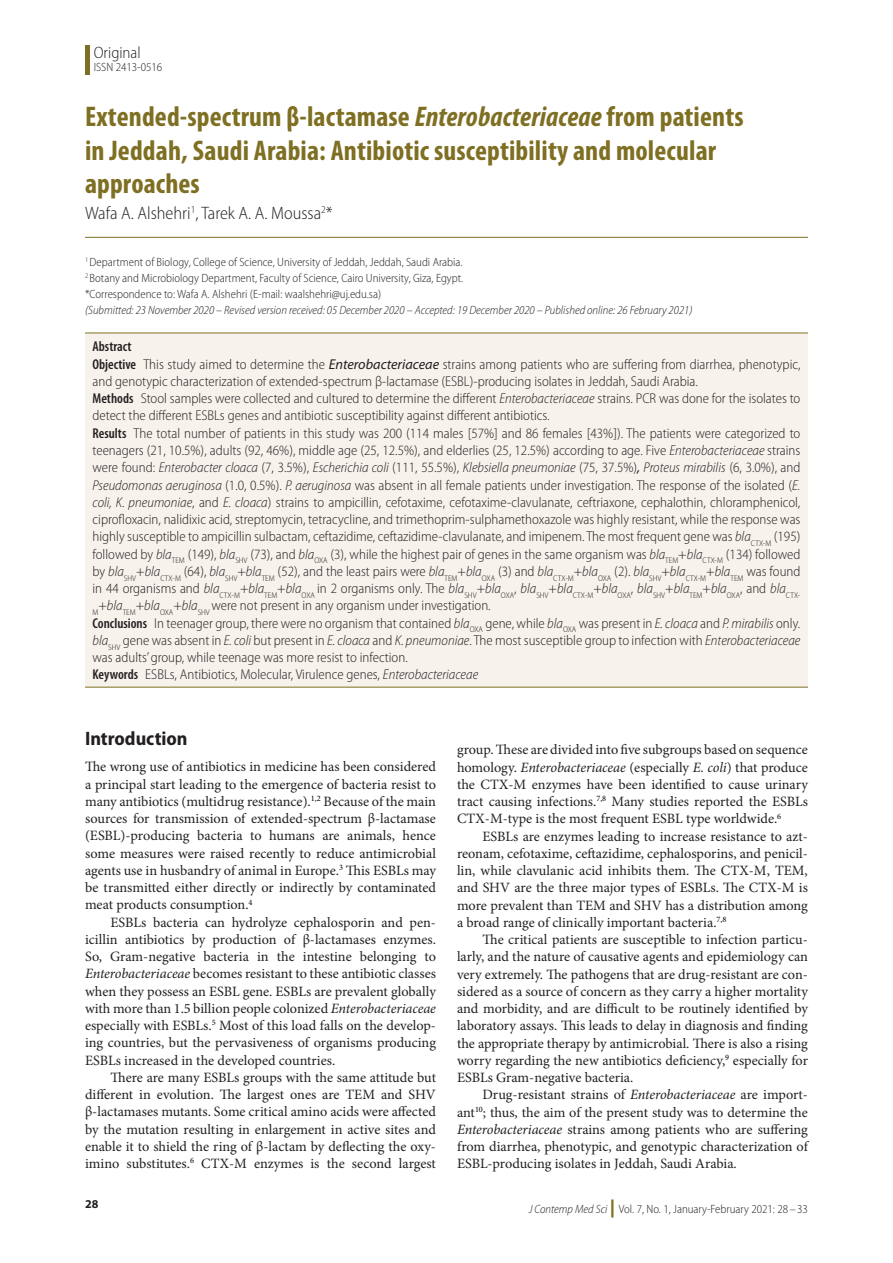
<style>
.page{position:relative;width:893px;height:1263px;background:#fff}
.page>*{position:absolute;margin:0;border:0;box-sizing:border-box;transform-origin:0 0}
.AT{font:700 condensed 28.5px/33.8px "Myriad Pro";letter-spacing:.005em;color:#7e6f22}
.t1{font:700 semi-condensed 19.5px "Myriad Pro";color:#231f20}
.AU{font:300 semi-condensed 18px "Myriad Pro";color:#231f20}
.t2{font:300 semi-condensed 16.5px "Myriad Pro";color:#231f20}
.ABS{font:300 semi-condensed 14.25px/17.2px "Myriad Pro";color:#231f20}
.Para{font:14.25px/17.2px "Minion Pro";color:#231f20;text-align:justify}
.Para-FL{font:14.25px/17.2px "Minion Pro";letter-spacing:-.005em;color:#231f20;text-align:justify}
.ABS-2{font:600 condensed 14.25px "Myriad Pro";color:#231f20}
.AFF{font:300 semi-condensed 12px "Myriad Pro";color:#231f20}
.AFF-2{font:italic 300 semi-condensed 12px "Myriad Pro";color:#231f20}
.t3{font:700 12px "Myriad Pro";color:#231f20}
.s1{font-style:italic}
.s2{font-weight:600;font-stretch:condensed}
.s3{font-weight:400;font-style:italic;font-stretch:normal}
.s4{font-weight:900;font-stretch:normal;font-size:18px;color:#7e6f22}
</style>
<div class="page">
<div style="left:85px;top:45px;width:5px;height:30px;background:#7e6f22"></div>
<hr style="left:85px;top:237px;width:723px;height:1px;background:#7e6f22">
<div style="left:85px;top:333px;width:723px;height:354px;background:#f7f2ec"></div>
<hr style="left:85px;top:687px;width:723px;height:1px;background:#7e6f22">
<hr style="left:85px;top:332px;width:723px;height:1px;background:#7e6f22">
<p class="t2" style="left:94px;top:42px;width:49px">Original</p>
<p class="AFF" style="left:94px;top:60px;width:70px">ISSN 2413-0516</p>
<p class="AT" style="left:85px;top:99px;width:660px">Extended-spectrum β-lactamase <span class="s1">Enterobacteriaceae</span> from patients in Jeddah, Saudi Arabia: Antibiotic susceptibility and molecular approaches</p>
<p class="AU" style="left:85px;top:202px;width:249px">Wafa A. Alshehri<sup>1</sup>, Tarek A. A. Moussa<sup>2</sup>*</p>
<p class="AFF" style="left:85px;top:255px;width:379px"><sup>1</sup> Department of Biology, College of Science, University of Jeddah, Jeddah, Saudi Arabia.</p>
<p class="AFF" style="left:85px;top:271px;width:380px"><sup>2</sup> Botany and Microbiology Department, Faculty of Science, Cairo University, Giza, Egypt.</p>
<p class="AFF" style="left:85px;top:287px;width:298px">*Correspondence to: Wafa A. Alshehri (E-mail: waalshehri@uj.edu.sa)</p>
<p class="AFF-2" style="left:85px;top:303px;width:609px">(Submitted: 23 November 2020 – Revised version received: 05 December 2020 – Accepted: 19 December 2020 – Published online: 26 February 2021)</p>
<p class="ABS-2" style="left:93px;top:338px;width:41px">Abstract</p>
<p class="ABS" style="left:93px;top:355px;width:709px"><span class="s2">Objective</span> This study aimed to determine the <span class="s3">Enterobacteriaceae</span> strains among patients who are suffering from diarrhea, phenotypic, and genotypic characterization of extended-spectrum β-lactamase (ESBL)-producing isolates in Jeddah, Saudi Arabia.</p>
<p class="ABS" style="left:93px;top:390px;width:709px"><span class="s2">Methods</span> Stool samples were collected and cultured to determine the different <span class="s1">Enterobacteriaceae</span> strains. PCR was done for the isolates to detect the different ESBLs genes and antibiotic susceptibility against different antibiotics.</p>
<p class="ABS" style="left:93px;top:424px;width:709px;text-align:justify"><span class="s2">Results</span> The total number of patients in this study was 200 (114 males [57%] and 86 females [43%]). The patients were categorized to teenagers (21, 10.5%), adults (92, 46%), middle age (25, 12.5%), and elderlies (25, 12.5%) according to age. Five <span class="s1">Enterobacteriaceae</span> strains were found: <span class="s1">Enterobacter cloaca</span> (7, 3.5%), <span class="s1">Escherichia coli</span> (111, 55.5%), <span class="s1">Klebsiella pneumoniae</span> (75, 37.5%)<span class="s3">,</span> <span class="s1">Proteus mirabilis</span> (6, 3.0%), and <span class="s1">Pseudomonas aeruginosa</span> (1.0, 0.5%). <span class="s1">P. aeruginosa</span> was absent in all female patients under investigation. The response of the isolated (<span class="s1">E. coli, K. pneumoniae</span>, and <span class="s1">E. cloaca</span>) strains to ampicillin, cefotaxime, cefotaxime-clavulanate, ceftriaxone, cephalothin, chloramphenicol, ciprofloxacin, nalidixic acid, streptomycin, tetracycline, and trimethoprim-sulphamethoxazole was highly resistant, while the response was highly susceptible to ampicillin sulbactam, ceftazidime, ceftazidime-clavulanate, and imipenem. The most frequent gene was <span class="s1">bla</span><sub>CTX-M</sub> (195) followed by <span class="s1">bla</span><sub>TEM</sub> (149), <span class="s1">bla</span><sub>SHV</sub> (73), and <span class="s1">bla</span><sub>OXA</sub> (3), while the highest pair of genes in the same organism was <span class="s1">bla</span><sub>TEM</sub>+<span class="s1">bla</span><sub>CTX-M</sub> (134) followed by <span class="s1">bla</span><sub>SHV</sub>+<span class="s1">bla</span><sub>CTX-M</sub> (64), <span class="s1">bla</span><sub>SHV</sub>+<span class="s1">bla</span><sub>TEM</sub> (52), and the least pairs were <span class="s1">bla</span><sub>TEM</sub>+<span class="s1">bla</span><sub>OXA</sub> (3) and <span class="s1">bla</span><sub>CTX-M</sub>+<span class="s1">bla</span><sub>OXA</sub> (2). <span class="s1">bla</span><sub>SHV</sub>+<span class="s1">bla</span><sub>CTX-M</sub>+<span class="s1">bla</span><sub>TEM</sub> was found in 44 organisms and <span class="s1">bla</span><sub>CTX-M</sub>+<span class="s1">bla</span><sub>TEM</sub>+<span class="s1">bla</span><sub>OXA</sub> in 2 organisms only. The <span class="s1">bla</span><sub>SHV</sub>+<span class="s1">bla</span><sub>OXA</sub>, <span class="s1">bla</span><sub>SHV</sub>+<span class="s1">bla</span><sub>CTX-M</sub>+<span class="s1">bla</span><sub>OXA</sub>, <span class="s1">bla</span><sub>SHV</sub>+<span class="s1">bla</span><sub>TEM</sub>+<span class="s1">bla</span><sub>OXA</sub>, and <span class="s1">bla</span><sub>CTX-M</sub>+<span class="s1">bla</span><sub>TEM</sub>+<span class="s1">bla</span><sub>OXA</sub>+<span class="s1">bla</span><sub>SHV</sub> were not present in any organism under investigation.</p>
<p class="ABS" style="left:93px;top:614px;width:709px;text-align:justify"><span class="s2">Conclusions</span> In teenager group, there were no organism that contained <span class="s1">bla</span><sub>OXA</sub> gene, while <span class="s1">bla</span><sub>OXA</sub> was present in <span class="s1">E. cloaca</span> and <span class="s1">P. mirabilis</span> only. <span class="s1">bla</span><sub>SHV</sub> gene was absent in <span class="s1">E. coli</span> but present in <span class="s1">E. cloaca</span> and <span class="s1">K. pneumoniae</span>. The most susceptible group to infection with <span class="s1">Enterobacteriaceae </span>was adults’ group, while teenage was more resist to infection.</p>
<p class="ABS" style="left:93px;top:666px;width:387px"><span class="s2">Keywords</span> ESBLs, Antibiotics, Molecular, Virulence genes, <span class="s1">Enterobacteriaceae</span></p>
<h1 class="t1" style="left:85px;top:726px;width:104px">Introduction</h1>
<p class="Para-FL" style="left:85px;top:758px;width:352px">The wrong use of antibiotics in medicine has been considered a principal start leading to the emergence of bacteria resist to many antibiotics (multidrug resistance).<sup>1,2</sup> Because of the main sources for transmission of extended-spectrum β-lactamase (ESBL)-producing bacteria to humans are animals, hence some measures were raised recently to reduce antimicrobial agents use in husbandry of animal in Europe.<sup>3</sup> This ESBLs may be transmitted either directly or indirectly by contaminated meat products consumption.<sup>4</sup></p>
<p class="Para" style="left:85px;top:913px;width:352px;text-indent:26px">ESBLs bacteria can hydrolyze cephalosporin and pen&shy;icillin antibiotics by production of β-lactamases enzymes.<br>So, Gram-negative bacteria in the intestine belonging to <span class="s1">Enterobacteriaceae</span> becomes resistant to these antibiotic classes when they possess an ESBL gene. ESBLs are prevalent globally with more than 1.5 billion people colonized <span class="s1">Enterobacteriaceae </span>especially with ESBLs.<sup>5</sup> Most of this load falls on the develop&shy;ing countries, but the pervasiveness of organisms producing ESBLs increased in the developed countries.</p>
<p class="Para" style="left:85px;top:1069px;width:352px;text-indent:26px">There are many ESBLs groups with the same attitude but different in evolution. The largest ones are TEM and SHV β-lactamases mutants. Some critical amino acids were affected by the mutation resulting in enlargement in active sites and enable it to shield the ring of β-lactam by deflecting the oxy&shy;imino substitutes.<sup>6</sup> CTX-M enzymes is the second largest</p>
<p class="t3" style="left:85px;top:1196px;width:15px">28</p>
<p class="Para" style="left:457px;top:741px;width:352px">group. These are divided into five subgroups based on sequence homology. <span class="s1">Enterobacteriaceae</span> (especially <span class="s1">E. coli</span>) that produce the CTX-M enzymes have been identified to cause urinary tract causing infections.<sup>7,8</sup> Many studies reported the ESBLs CTX-M-type is the most frequent ESBL type worldwide.<sup>6</sup></p>
<p class="Para" style="left:457px;top:827px;width:352px;text-indent:26px">ESBLs are enzymes leading to increase resistance to azt&shy;reonam, cefotaxime, ceftazidime, cephalosporins, and penicil&shy;lin, while clavulanic acid inhibits them. The CTX-M, TEM, and SHV are the three major types of ESBLs. The CTX-M is more prevalent than TEM and SHV has a distribution among a broad range of clinically important bacteria.<sup>7,8</sup></p>
<p class="Para" style="left:457px;top:931px;width:352px;text-indent:26px">The critical patients are susceptible to infection particu&shy;larly, and the nature of causative agents and epidemiology can very extremely. The pathogens that are drug-resistant are con&shy;sidered as a source of concern as they carry a higher mortality and morbidity, and are difficult to be routinely identified by laboratory assays. This leads to delay in diagnosis and finding the appropriate therapy by antimicrobial. There is also a rising worry regarding the new antibiotics deficiency,<sup>9</sup> especially for ESBLs Gram-negative bacteria.</p>
<p class="Para" style="left:457px;top:1086px;width:352px;text-indent:26px">Drug-resistant strains of <span class="s1">Enterobacteriaceae</span> are import&shy;ant<sup>10</sup>; thus, the aim of the present study was to determine the <span class="s1">Enterobacteriaceae</span> strains among patients who are suffering from diarrhea, phenotypic, and genotypic characterization of ESBL-producing isolates in Jeddah, Saudi Arabia.</p>
<p class="AFF" style="left:529px;top:1202px;width:281px"><span class="s1">J Contemp Med Sci</span> <span class="s4">|</span> Vol. 7, No. 1, January-February 2021: 28 –33</p>
</div>
